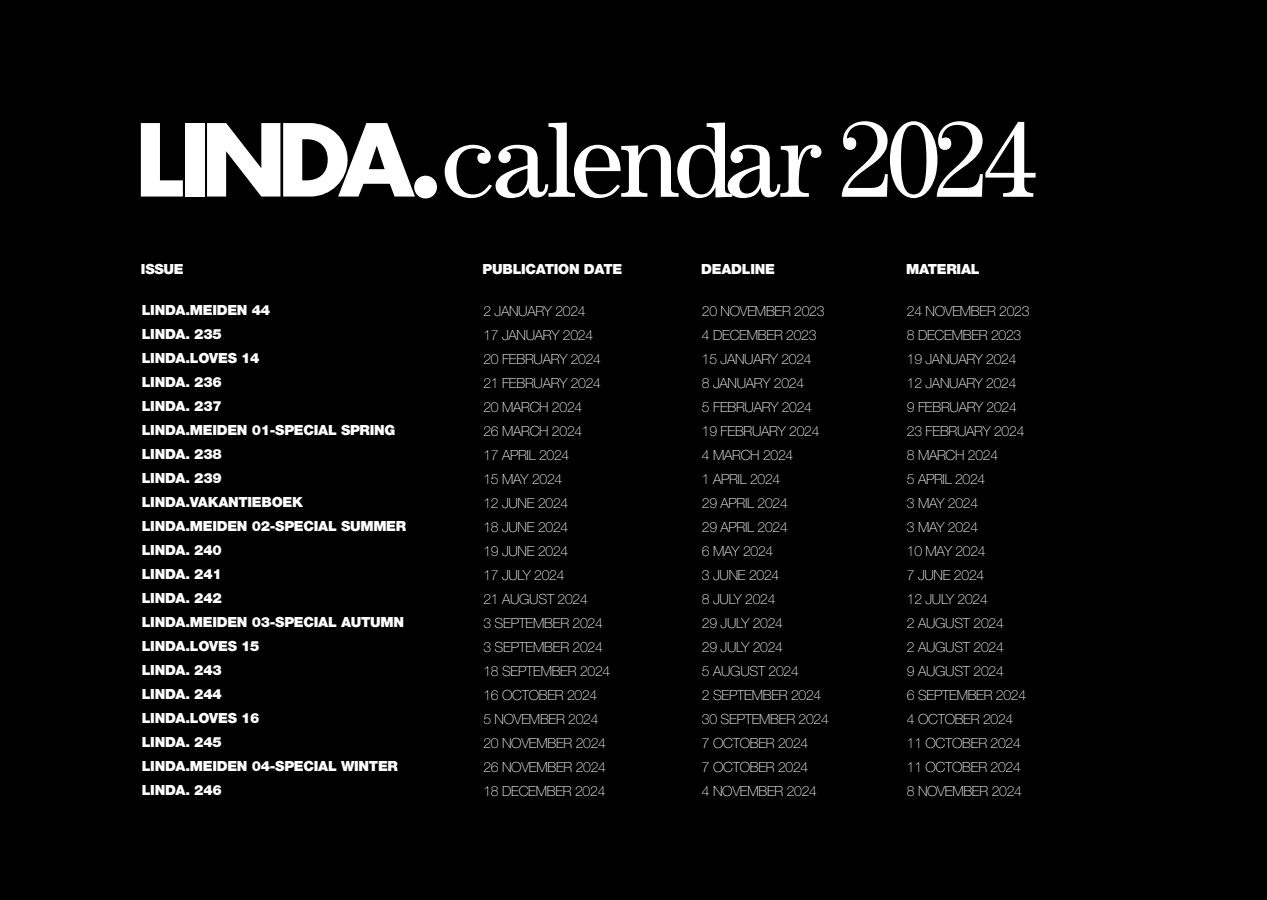
<style>
.page{position:relative;width:1267px;height:900px;background:#000001}
.page>*{position:absolute;margin:0;border:0;box-sizing:border-box;transform-origin:0 0}
.t1{font:108px "Century LT";letter-spacing:-.05em;color:#fff}
.t2{font:100 14px/24px "Helvetica Neue LT";letter-spacing:-.02em;color:#fff}
.t3{font:900 14px/24px "Helvetica Neue LT";letter-spacing:-.02em;color:#fff}
</style>
<div class="page">
<svg style="left:141px;top:123px;width:42px;height:74px"></svg>
<div style="left:185px;top:123px;width:19px;height:74px;background:#fff"></div>
<svg style="left:207px;top:123px;width:208px;height:74px"></svg>
<div style="left:414px;top:176px;width:23px;height:22px;background:#fff;border-radius:50%"></div>
<h1 class="t1" style="left:441px;top:97px;width:598px">calendar 2024</h1>
<p class="t3" style="left:141px;top:257px;width:44px">ISSUE</p>
<p class="t3" style="left:483px;top:257px;width:141px">PUBLICATION DATE</p>
<p class="t3" style="left:701px;top:257px;width:75px">DEADLINE</p>
<p class="t3" style="left:906px;top:257px;width:75px">MATERIAL</p>
<p class="t3" style="left:142px;top:298px;width:266px">LINDA.MEIDEN 44<br>LINDA. 235<br>LINDA.LOVES 14<br>LINDA. 236<br>LINDA. 237<br>LINDA.MEIDEN 01-SPECIAL SPRING<br>LINDA. 238<br>LINDA. 239<br>LINDA.VAKANTIEBOEK<br>LINDA.MEIDEN 02-SPECIAL SUMMER<br>LINDA. 240<br>LINDA. 241<br>LINDA. 242<br>LINDA.MEIDEN 03-SPECIAL AUTUMN<br>LINDA.LOVES 15<br>LINDA. 243<br>LINDA. 244<br>LINDA.LOVES 16<br>LINDA. 245<br>LINDA.MEIDEN 04-SPECIAL WINTER<br>LINDA. 246</p>
<p class="t2" style="left:483px;top:299px;width:128px">2 JANUARY 2024<br>17 JANUARY 2024<br>20 FEBRUARY 2024<br>21 FEBRUARY 2024<br>20 MARCH 2024<br>26 MARCH 2024<br>17 APRIL 2024<br>15 MAY 2024<br>12 JUNE 2024<br>18 JUNE 2024<br>19 JUNE 2024<br>17 JULY 2024<br>21 AUGUST 2024<br>3 SEPTEMBER 2024<br>3 SEPTEMBER 2024<br>18 SEPTEMBER 2024<br>16 OCTOBER 2024<br>5 NOVEMBER 2024<br>20 NOVEMBER 2024<br>26 NOVEMBER 2024<br>18 DECEMBER 2024</p>
<p class="t2" style="left:702px;top:299px;width:128px">20 NOVEMBER 2023<br>4 DECEMBER 2023<br>15 JANUARY 2024<br>8 JANUARY 2024<br>5 FEBRUARY 2024<br>19 FEBRUARY 2024<br>4 MARCH 2024<br>1 APRIL 2024<br>29 APRIL 2024<br>29 APRIL 2024<br>6 MAY 2024<br>3 JUNE 2024<br>8 JULY 2024<br>29 JULY 2024<br>29 JULY 2024<br>5 AUGUST 2024<br>2 SEPTEMBER 2024<br>30 SEPTEMBER 2024<br>7 OCTOBER 2024<br>7 OCTOBER 2024<br>4 NOVEMBER 2024</p>
<p class="t2" style="left:907px;top:299px;width:124px">24 NOVEMBER 2023<br>8 DECEMBER 2023<br>19 JANUARY 2024<br>12 JANUARY 2024<br>9 FEBRUARY 2024<br>23 FEBRUARY 2024<br>8 MARCH 2024<br>5 APRIL 2024<br>3 MAY 2024<br>3 MAY 2024<br>10 MAY 2024<br>7 JUNE 2024<br>12 JULY 2024<br>2 AUGUST 2024<br>2 AUGUST 2024<br>9 AUGUST 2024<br>6 SEPTEMBER 2024<br>4 OCTOBER 2024<br>11 OCTOBER 2024<br>11 OCTOBER 2024<br>8 NOVEMBER 2024</p>
</div>
